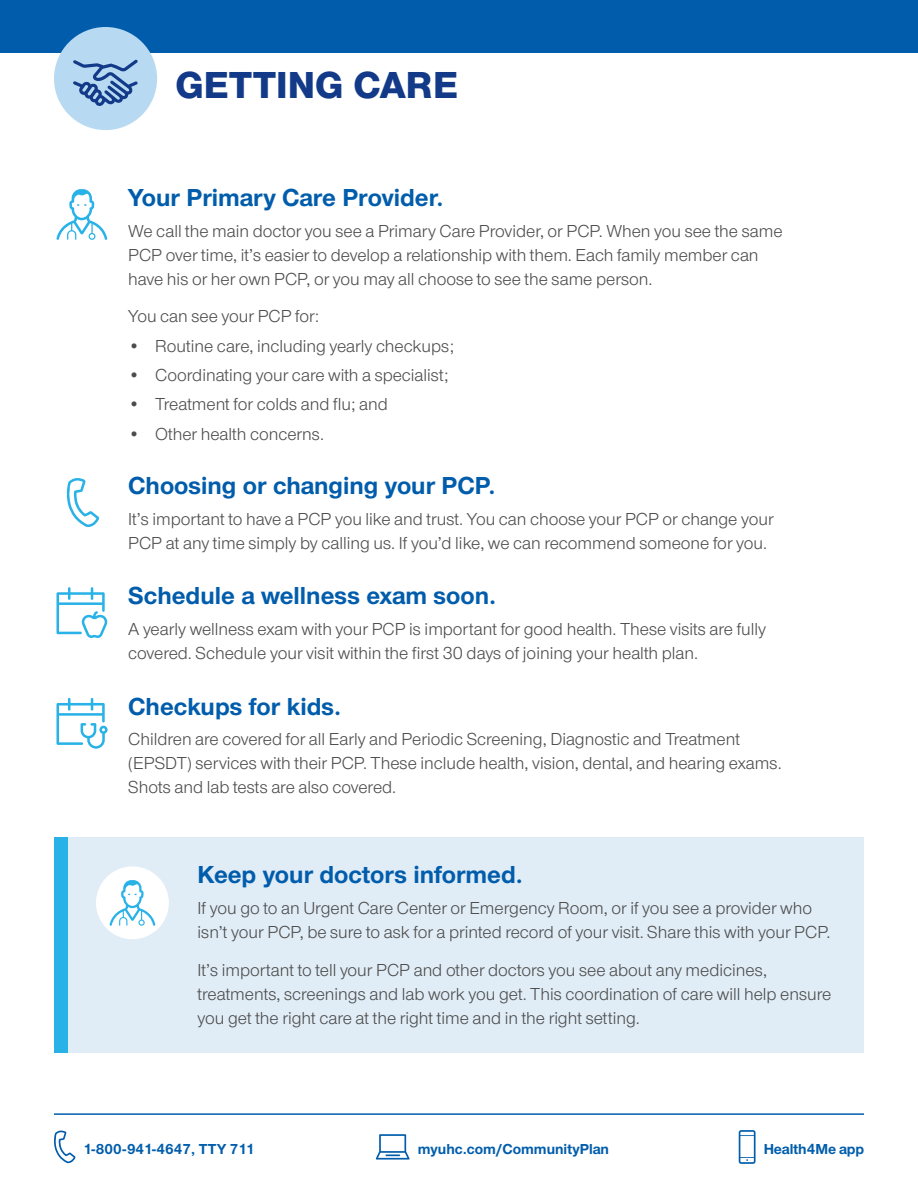
<style>
.page{position:relative;width:918px;height:1188px;background:#fff}
.page>*{position:absolute;margin:0;border:0;box-sizing:border-box;transform-origin:0 0}
.headline___GSG___DkB{font:800 39px "UHC Sans";color:#133a88}
.subhead___GSG___Base{font:700 25.5px "UHC Sans";color:#015dac}
.subhead_after_bullet{font:700 25.5px "UHC Sans";color:#015dac}
.Body___DkGray{font:18px/24px "UHC Sans";color:#4c4c4c}
.Body_BEFORE_bullets{font:18px "UHC Sans";color:#4c4c4c}
.t1{font:700 15px "UHC Sans";color:#015dac}
</style>
<div class="page">
<svg style="left:54px;top:1131px;width:22px;height:32px"></svg>
<svg style="left:739px;top:1130px;width:17px;height:34px"></svg>
<svg style="left:376px;top:1134px;width:34px;height:26px"></svg>
<div style="left:0;top:0;width:918px;height:53px;background:#015dac"></div>
<hr style="left:54px;top:1113px;width:810px;height:2px;background:#015dac">
<div style="left:54px;top:27px;width:103px;height:103px;background:#b7daf2;border-radius:50%"></div>
<svg style="left:73px;top:60px;width:65px;height:46px"></svg>
<svg style="left:56px;top:189px;width:51px;height:51px"></svg>
<svg style="left:56px;top:587px;width:51px;height:51px"></svg>
<svg style="left:66px;top:478px;width:33px;height:49px"></svg>
<div style="left:54px;top:837px;width:810px;height:216px;background:#e1edf6"></div>
<div style="left:54px;top:837px;width:14px;height:216px;background:#29b2e7"></div>
<div style="left:96px;top:866px;width:73px;height:73px;background:#fff;border-radius:50%"></div>
<svg style="left:110px;top:880px;width:45px;height:46px"></svg>
<svg style="left:57px;top:698px;width:51px;height:51px"></svg>
<p class="headline___GSG___DkB" style="left:176px;top:58px;width:284px">GETTING CARE</p>
<p class="subhead___GSG___Base" style="left:128px;top:180px;width:317px">Your Primary Care Provider.</p>
<p class="Body___DkGray" style="left:128px;top:218px;width:656px">We call the main doctor you see a Primary Care Provider, or PCP. When you see the same<br>PCP over time, it’s easier to develop a relationship with them. Each family member can have his or her own PCP, or you may all choose to see the same person.</p>
<p class="Body_BEFORE_bullets" style="left:128px;top:305px;width:192px">You can see your PCP for:</p>
<p class="Body___DkGray" style="left:128px;top:333px;width:327px">• Routine care, including yearly checkups;</p>
<p class="Body___DkGray" style="left:128px;top:362px;width:322px">• Coordinating your care with a specialist;</p>
<p class="Body___DkGray" style="left:128px;top:392px;width:261px">• Treatment for colds and flu; and</p>
<p class="Body___DkGray" style="left:128px;top:421px;width:197px">• Other health concerns.</p>
<p class="subhead_after_bullet" style="left:128px;top:468px;width:369px">Choosing or changing your PCP.</p>
<p class="Body___DkGray" style="left:128px;top:506px;width:647px">It’s important to have a PCP you like and trust. You can choose your PCP or change your<br>PCP at any time simply by calling us. If you’d like, we can recommend someone for you.</p>
<p class="subhead___GSG___Base" style="left:128px;top:579px;width:369px">Schedule a wellness exam soon.</p>
<p class="Body___DkGray" style="left:128px;top:616px;width:639px">A yearly wellness exam with your PCP is important for good health. These visits are fully covered. Schedule your visit within the first 30 days of joining your health plan.</p>
<p class="subhead___GSG___Base" style="left:128px;top:689px;width:215px">Checkups for kids.</p>
<p class="Body___DkGray" style="left:128px;top:727px;width:655px">Children are covered for all Early and Periodic Screening, Diagnostic and Treatment (EPSDT) services with their PCP. These include health, vision, dental, and hearing exams.<br>Shots and lab tests are also covered.</p>
<p class="subhead___GSG___Base" style="left:198px;top:858px;width:327px">Keep your doctors informed.</p>
<p class="Body___DkGray" style="left:198px;top:896px;width:634px">If you go to an Urgent Care Center or Emergency Room, or if you see a provider who isn’t your PCP, be sure to ask for a printed record of your visit. Share this with your PCP.</p>
<p class="Body___DkGray" style="left:198px;top:957px;width:635px">It’s important to tell your PCP and other doctors you see about any medicines, treatments, screenings and lab work you get. This coordination of care will help ensure you get the right care at the right time and in the right setting.</p>
<p class="t1" style="left:84px;top:1138px;width:173px">1-800-941-4647, TTY 711</p>
<p class="t1" style="left:418px;top:1138px;width:193px">myuhc.com/CommunityPlan</p>
<p class="t1" style="left:764px;top:1138px;width:102px">Health4Me app</p>
</div>
